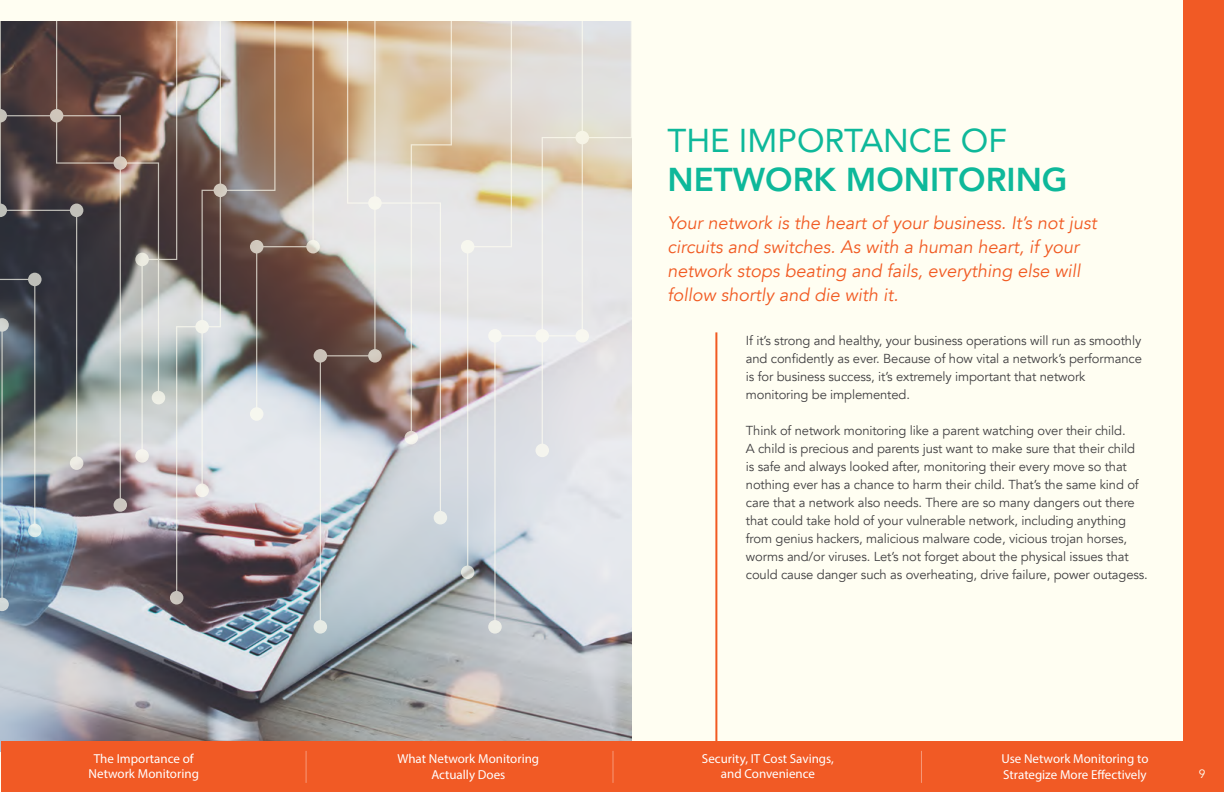
<style>
.page{position:relative;width:1224px;height:792px;background:#fff}
.page>*{position:absolute;margin:0;border:0;box-sizing:border-box;transform-origin:0 0}
.t1{font:800 33px "Avenir";color:#0eb89a}
.t2{font:33px "Avenir";color:#0eb89a}
.t3{font:italic 18px/24px "Avenir";color:#f15a22}
.t4{font:13px/18px "Avenir";letter-spacing:-.01em;color:#414042}
.t5{font:13px/15.6px "Myriad Pro";color:#fff;text-align:center}
.t6{font:12px "Avenir";color:#fffef2}
</style>
<div class="page">
<div style="left:601px;top:0;width:623px;height:792px;background:#fffef2"></div>
<div style="left:0;top:0;width:615px;height:792px;background:#fffef2"></div>
<img style="left:0;top:22px;width:632px;height:729px">
<svg style="left:441px;top:21px;width:11px;height:417px;background:#daccc0"></svg>
<svg style="left:376px;top:21px;width:65px;height:497px;background:#d1c8be"></svg>
<svg style="left:77px;top:398px;width:44px;height:107px;background:#a19d9e"></svg>
<svg style="left:77px;top:21px;width:65px;height:377px;background:#6b605e"></svg>
<svg style="left:494px;top:21px;width:89px;height:606px;background:#dbdcdd"></svg>
<svg style="left:542px;top:21px;width:90px;height:429px;background:#e3e0dd"></svg>
<img style="left:142px;top:21px;width:172px;height:577px">
<svg style="left:320px;top:21px;width:56px;height:606px;background:#b7aca4"></svg>
<svg style="left:467px;top:21px;width:45px;height:551px;background:#dbd6d1"></svg>
<svg style="left:405px;top:431px;width:13px;height:13px"></svg>
<div style="left:536px;top:444px;width:13px;height:13px;background:#f4f4ee;border-radius:50%"></div>
<div style="left:461px;top:240px;width:13px;height:13px;background:#f7f7ef;border-radius:50%"></div>
<div style="left:488px;top:329px;width:14px;height:14px;background:#f8f8f1;border-radius:50%"></div>
<div style="left:368px;top:196px;width:14px;height:14px;background:#f7f6ee;border-radius:50%"></div>
<div style="left:250px;top:240px;width:13px;height:13px;background:#d1c9bd;border-radius:50%"></div>
<svg style="left:135px;top:253px;width:14px;height:13px"></svg>
<div style="left:195px;top:320px;width:14px;height:13px;background:#f3f4ec;border-radius:50%"></div>
<div style="left:314px;top:349px;width:13px;height:14px;background:#cbc2b9;border-radius:50%"></div>
<div style="left:536px;top:329px;width:13px;height:14px;background:#f8f8f0;border-radius:50%"></div>
<div style="left:576px;top:329px;width:13px;height:14px;background:#f8f7f0;border-radius:50%"></div>
<div style="left:576px;top:131px;width:13px;height:13px;background:#f6f4e6;border-radius:50%"></div>
<svg style="left:306px;top:240px;width:14px;height:13px"></svg>
<svg style="left:368px;top:349px;width:14px;height:14px"></svg>
<div style="left:214px;top:184px;width:13px;height:13px;background:#d1cabd;border-radius:50%"></div>
<div style="left:70px;top:204px;width:13px;height:13px;background:#c1c0b9;border-radius:50%"></div>
<div style="left:114px;top:156px;width:13px;height:14px;background:#d3c6ba;border-radius:50%"></div>
<svg style="left:461px;top:566px;width:13px;height:13px"></svg>
<div style="left:434px;top:511px;width:13px;height:13px;background:#eff1eb;border-radius:50%"></div>
<div style="left:488px;top:620px;width:14px;height:14px;background:#ecede7;border-radius:50%"></div>
<div style="left:314px;top:620px;width:13px;height:14px;background:#e6ebe5;border-radius:50%"></div>
<div style="left:250px;top:407px;width:13px;height:14px;background:#f6f7ef;border-radius:50%"></div>
<div style="left:195px;top:484px;width:14px;height:13px;background:#f5f3ec;border-radius:50%"></div>
<div style="left:152px;top:391px;width:13px;height:13px;background:#edeee5;border-radius:50%"></div>
<div style="left:135px;top:449px;width:14px;height:14px;background:#f3f1ea;border-radius:50%"></div>
<div style="left:114px;top:498px;width:13px;height:14px;background:#cbc6c0;border-radius:50%"></div>
<div style="left:170px;top:591px;width:13px;height:13px;background:#c8c2bc;border-radius:50%"></div>
<div style="left:70px;top:456px;width:13px;height:14px;background:#e8e6e0;border-radius:50%"></div>
<svg style="left:0;top:21px;width:77px;height:590px;background:#60646a"></svg>
<hr style="left:715px;top:332px;width:2px;height:409px;background:#f15a22">
<div style="left:1184px;top:0;width:40px;height:792px;background:#f15a25"></div>
<div style="left:1px;top:741px;width:1223px;height:51px;background:#f15a25"></div>
<hr style="left:921px;top:751px;width:1px;height:32px;background:#fff">
<hr style="left:612px;top:751px;width:2px;height:32px;background:#fff">
<hr style="left:306px;top:751px;width:1px;height:32px;background:#fff">
<p class="t5" style="left:89px;top:750px;width:112px">The Importance of<br>Network Monitoring</p>
<p class="t5" style="left:398px;top:751px;width:143px">What Network Monitoring<br>Actually Does</p>
<h1 class="t2" style="left:667px;top:114px;width:341px">THE IMPORTANCE OF</h1>
<h1 class="t1" style="left:667px;top:154px;width:402px">NETWORK MONITORING</h1>
<h2 class="t3" style="left:667px;top:211px;width:431px">Your network is the heart of your business. It’s not just circuits and switches. As with a human heart, if your network stops beating and fails, everything else will follow shortly and die with it.</h2>
<p class="t4" style="left:746px;top:332px;width:398px">If it’s strong and healthy, your business operations will run as smoothly and confidently as ever. Because of how vital a network’s performance is for business success, it’s extremely important that network monitoring be implemented.</p>
<p class="t4" style="left:746px;top:422px;width:404px">Think of network monitoring like a parent watching over their child.<br>A child is precious and parents just want to make sure that their child<br>is safe and always looked after, monitoring their every move so that nothing ever has a chance to harm their child. That’s the same kind of care that a network also needs. There are so many dangers out there that could take hold of your vulnerable network, including anything from genius hackers, malicious malware code, vicious trojan horses, worms and/or viruses. Let’s not forget about the physical issues that could cause danger such as overheating, drive failure, power outagess.</p>
<p class="t5" style="left:702px;top:750px;width:133px">Security, IT Cost Savings, and Convenience</p>
<p class="t5" style="left:1001px;top:751px;width:149px;text-align:left">Use Network Monitoring to<br>Strategize More Effectively</p>
<p class="t6" style="left:1199px;top:767px;width:8px">9</p>
</div>
